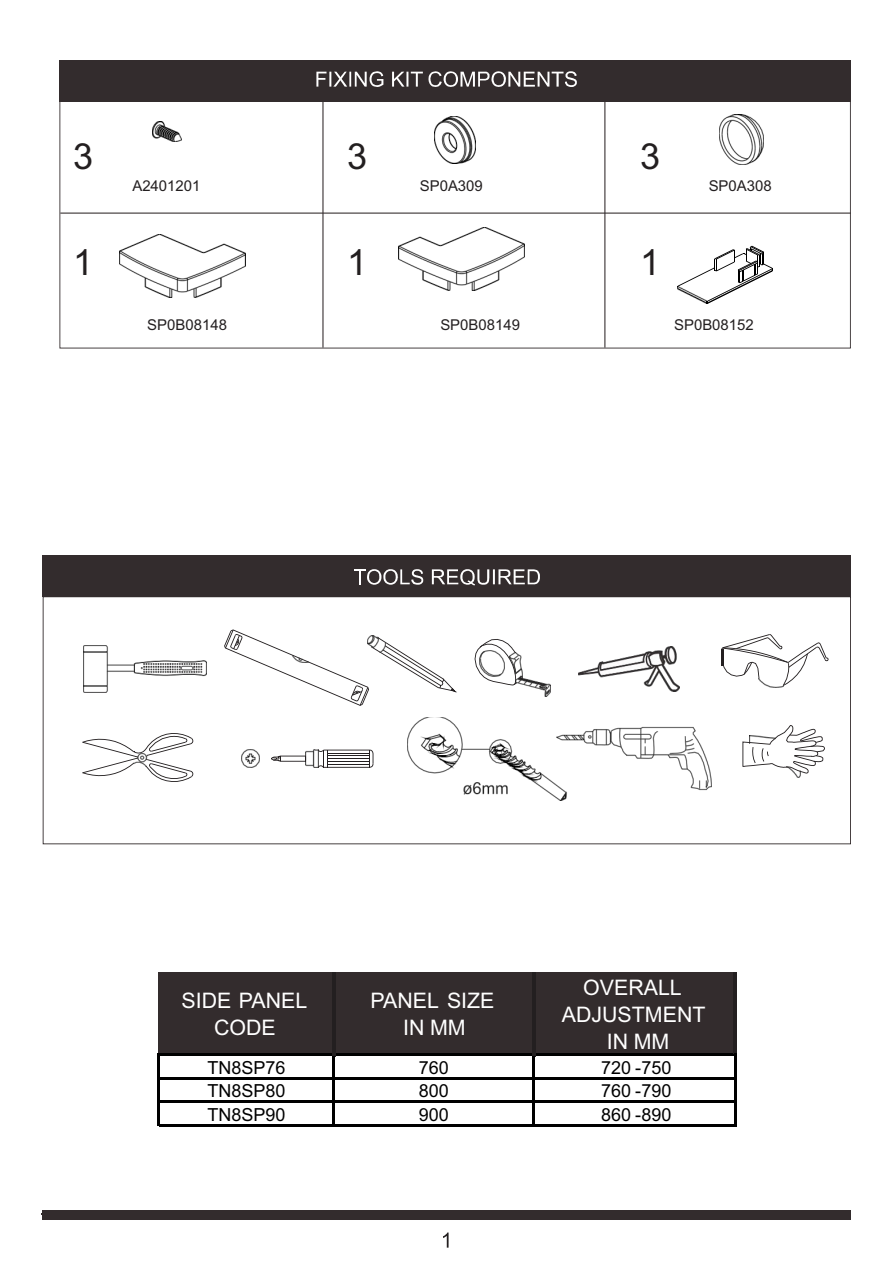
<style>
.page{position:relative;width:893px;height:1265px;background:#fff}
.page>*{position:absolute;margin:0;border:0;box-sizing:border-box;transform-origin:0 0}
.t1{font:36px "Arial";color:#231f20}
.t2{font:21.3px/27px "Arial";color:#fff;text-align:center}
.t3{font:18px "Arial";color:#000}
.t4{font:14.85px "Arial";color:#231f20}
</style>
<div class="page">
<div style="left:158px;top:972px;width:176px;height:83px;background:#332c2d"></div>
<div style="left:333px;top:972px;width:202px;height:83px;background:#332c2d"></div>
<div style="left:533px;top:972px;width:202px;height:83px;background:#332c2d"></div>
<hr style="left:159px;top:1053px;width:173px;height:2px;background:#000">
<hr style="left:335px;top:1053px;width:197px;height:2px;background:#000">
<hr style="left:536px;top:1053px;width:200px;height:2px;background:#000">
<hr style="left:159px;top:1076px;width:577px;height:3px;background:#000">
<hr style="left:159px;top:1100px;width:577px;height:2px;background:#000">
<hr style="left:159px;top:1124px;width:173px;height:2px;background:#000">
<hr style="left:334px;top:1124px;width:198px;height:2px;background:#000">
<hr style="left:535px;top:1124px;width:200px;height:2px;background:#000">
<hr style="left:158px;top:1053px;width:2px;height:23px;background:#000">
<hr style="left:158px;top:1076px;width:2px;height:24px;background:#000">
<hr style="left:158px;top:1100px;width:2px;height:26px;background:#000">
<hr style="left:332px;top:972px;width:3px;height:22px;background:#231f20">
<hr style="left:332px;top:994px;width:3px;height:21px;background:#231f20">
<hr style="left:332px;top:1015px;width:3px;height:20px;background:#231f20">
<hr style="left:332px;top:1035px;width:3px;height:21px;background:#231f20">
<hr style="left:332px;top:1056px;width:2px;height:20px;background:#000">
<hr style="left:332px;top:1078px;width:2px;height:22px;background:#000">
<hr style="left:332px;top:1101px;width:2px;height:25px;background:#000">
<hr style="left:532px;top:972px;width:4px;height:22px;background:#231f20">
<hr style="left:532px;top:994px;width:4px;height:21px;background:#231f20">
<hr style="left:532px;top:1015px;width:4px;height:20px;background:#231f20">
<hr style="left:532px;top:1035px;width:4px;height:21px;background:#231f20">
<hr style="left:532px;top:1056px;width:3px;height:20px;background:#000">
<hr style="left:532px;top:1078px;width:3px;height:22px;background:#000">
<hr style="left:532px;top:1101px;width:3px;height:25px;background:#000">
<svg style="left:733px;top:972px;width:3px;height:22px"></svg>
<svg style="left:733px;top:994px;width:3px;height:21px"></svg>
<svg style="left:733px;top:1015px;width:3px;height:20px"></svg>
<svg style="left:733px;top:1035px;width:3px;height:18px"></svg>
<hr style="left:734px;top:1053px;width:2px;height:23px;background:#000">
<hr style="left:734px;top:1078px;width:2px;height:22px;background:#000">
<hr style="left:734px;top:1101px;width:2px;height:25px;background:#000">
<svg style="left:443px;top:1232px;width:5px;height:15px"></svg>
<svg style="left:43px;top:597px;width:807px;height:247px"></svg>
<svg style="left:224px;top:629px;width:233px;height:77px"></svg>
<img style="left:517px;top:652px;width:5px;height:3px">
<svg style="left:474px;top:639px;width:43px;height:46px"></svg>
<img style="left:509px;top:655px;width:42px;height:41px">
<img style="left:84px;top:645px;width:122px;height:47px">
<svg style="left:82px;top:733px;width:111px;height:49px"></svg>
<img style="left:133px;top:753px;width:14px;height:13px">
<img style="left:305px;top:749px;width:9px;height:18px">
<svg style="left:314px;top:749px;width:59px;height:18px"></svg>
<hr style="left:328px;top:758px;width:41px;height:1px;background:#231f20">
<hr style="left:328px;top:755px;width:41px;height:1px;background:#231f20">
<hr style="left:328px;top:752px;width:41px;height:1px;background:#231f20">
<hr style="left:328px;top:761px;width:41px;height:1px;background:#231f20">
<hr style="left:328px;top:764px;width:41px;height:1px;background:#231f20">
<svg style="left:271px;top:755px;width:35px;height:6px"></svg>
<img style="left:242px;top:749px;width:17px;height:18px">
<img style="left:578px;top:647px;width:101px;height:44px">
<div style="left:43px;top:556px;width:807px;height:41px;background:#332c2d"></div>
<svg style="left:354px;top:569px;width:186px;height:16px"></svg>
<div style="left:43px;top:1210px;width:807px;height:9px;background:#332c2d"></div>
<hr style="left:41px;top:1213px;width:166px;height:1px;background:#332c2d">
<div style="left:59px;top:60px;width:791px;height:41px;background:#332c2d"></div>
<svg style="left:316px;top:71px;width:261px;height:16px"></svg>
<svg style="left:59px;top:101px;width:791px;height:247px"></svg>
<h1 class="t1" style="left:73px;top:143px;width:22px">3</h1>
<h1 class="t1" style="left:347px;top:143px;width:22px">3</h1>
<h1 class="t1" style="left:640px;top:143px;width:22px">3</h1>
<p class="t4" style="left:132px;top:180px;width:70px">A2401201</p>
<p class="t4" style="left:420px;top:180px;width:65px">SP0A309</p>
<p class="t4" style="left:708px;top:180px;width:65px">SP0A308</p>
<h1 class="t1" style="left:73px;top:249px;width:22px">1</h1>
<h1 class="t1" style="left:347px;top:249px;width:22px">1</h1>
<h1 class="t1" style="left:640px;top:249px;width:22px">1</h1>
<p class="t4" style="left:147px;top:319px;width:81px">SP0B08148</p>
<p class="t4" style="left:440px;top:319px;width:81px">SP0B08149</p>
<p class="t4" style="left:674px;top:319px;width:81px">SP0B08152</p>
<p class="t2" style="left:181px;top:989px;width:127px">SIDE PANEL<br>CODE</p>
<p class="t2" style="left:370px;top:989px;width:125px">PANEL SIZE<br>IN MM</p>
<p class="t2" style="left:562px;top:975px;width:145px">OVERALL<br>ADJUSTMENT<br>IN MM</p>
<p class="t3" style="left:207px;top:1060px;width:80px">TN8SP76</p>
<p class="t3" style="left:419px;top:1060px;width:32px">760</p>
<p class="t3" style="left:601px;top:1060px;width:72px">720 -750</p>
<p class="t3" style="left:207px;top:1084px;width:80px">TN8SP80</p>
<p class="t3" style="left:419px;top:1084px;width:32px">800</p>
<p class="t3" style="left:601px;top:1084px;width:72px">760 -790</p>
<p class="t3" style="left:207px;top:1107px;width:80px">TN8SP90</p>
<p class="t3" style="left:419px;top:1107px;width:32px">900</p>
<p class="t3" style="left:601px;top:1107px;width:72px">860 -890</p>
</div>
